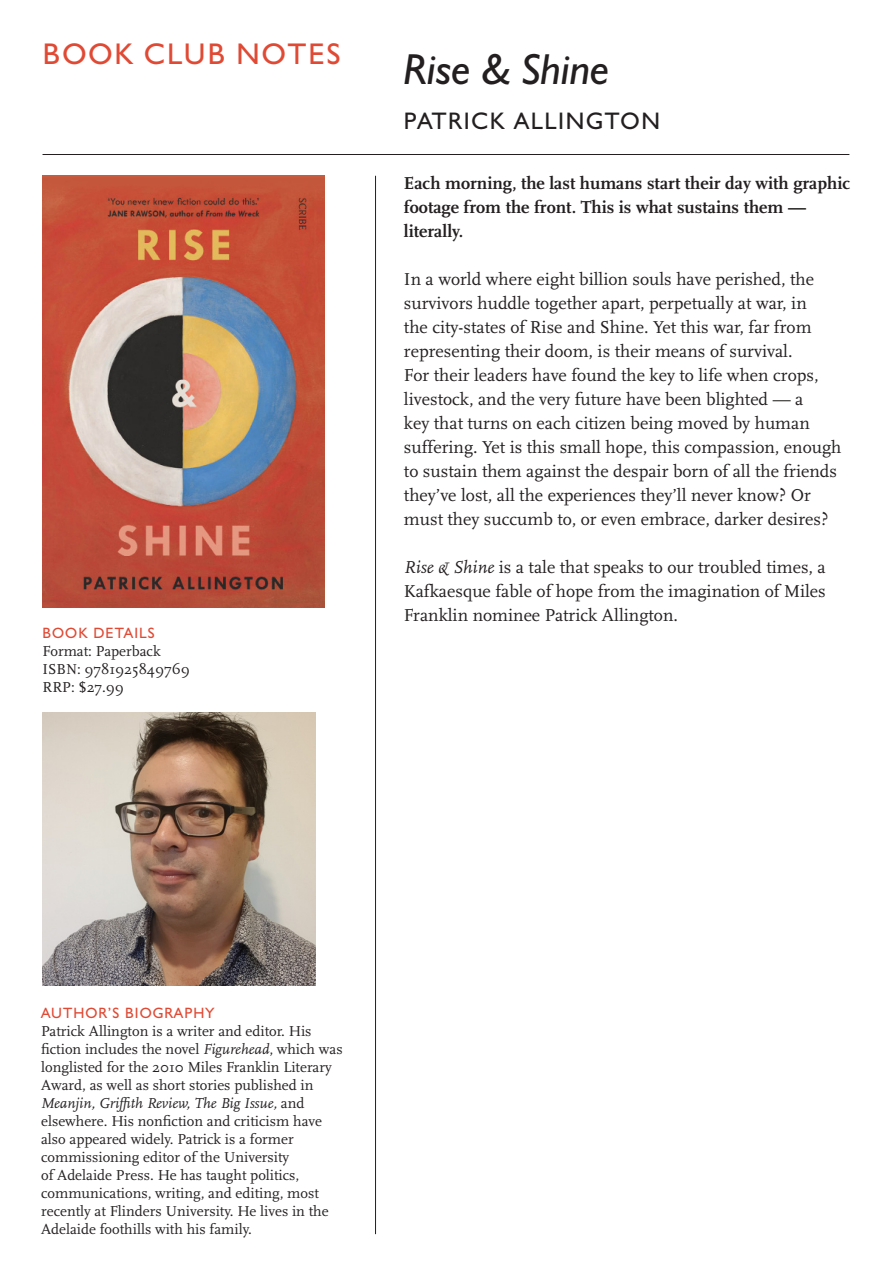
<style>
.page{position:relative;width:893px;height:1263px;background:#fff}
.page>*{position:absolute;margin:0;border:0;box-sizing:border-box;transform-origin:0 0}
.Book_Title{font:italic 43.5px "Humanist 521 BT";letter-spacing:-.01em;color:#231f20}
.Book_Club_Notes{font:30px "Humanist 521 BT";letter-spacing:.07em;color:#e04a34}
.Author{font:24px "Humanist 521 BT";letter-spacing:.07em;color:#231f20}
.Preamble_copy___firs{font:18px/24px "Scala";color:#231f20}
.Preamble_copy___firs-2{font:700 18px/24px "Scala";color:#231f20}
.Author_s_Details{font:15px/18px "Scala";color:#231f20}
.Small_Caps{font:15px "Humanist 521 BT";letter-spacing:.07em;color:#e04a34}
.s1{font-style:italic}
</style>
<div class="page">
<hr style="left:375px;top:176px;width:1px;height:1058px;background:#231f20">
<hr style="left:43px;top:154px;width:806px;height:1px;background:#231f20">
<img style="left:43px;top:176px;width:282px;height:432px">
<img style="left:43px;top:713px;width:272px;height:273px">
<p class="Book_Club_Notes" style="left:43px;top:35px;width:299px">BOOK CLUB NOTES</p>
<p class="Small_Caps" style="left:43px;top:623px;width:114px">BOOK DETAILS</p>
<p class="Author_s_Details" style="left:43px;top:642px;width:120px">Format: Paperback</p>
<p class="Author_s_Details" style="left:43px;top:660px;width:149px">ISBN: 9781925849769</p>
<p class="Author_s_Details" style="left:43px;top:678px;width:83px">RRP: $27.99</p>
<p class="Book_Title" style="left:404px;top:42px;width:208px">Rise &amp; Shine</p>
<p class="Author" style="left:404px;top:106px;width:258px">PATRICK ALLINGTON</p>
<p class="Preamble_copy___firs-2" style="left:404px;top:171px;width:448px">Each morning, the last humans start their day with graphic footage from the front. This is what sustains them — literally.</p>
<p class="Preamble_copy___firs" style="left:404px;top:267px;width:439px">In a world where eight billion souls have perished, the survivors huddle together apart, perpetually at war, in<br>the city-states of Rise and Shine. Yet this war, far from representing their doom, is their means of survival.<br>For their leaders have found the key to life when crops, livestock, and the very future have been blighted — a<br>key that turns on each citizen being moved by human suffering. Yet is this small hope, this compassion, enough to sustain them against the despair born of all the friends they’ve lost, all the experiences they’ll never know? Or must they succumb to, or even embrace, darker desires?</p>
<p class="Preamble_copy___firs" style="left:404px;top:555px;width:423px;text-align:justify"><span class="s1">Rise &amp; Shine</span> is a tale that speaks to our troubled times, a Kafkaesque fable of hope from the imagination of Miles Franklin nominee Patrick Allington.</p>
<p class="Small_Caps" style="left:41px;top:1004px;width:175px">AUTHOR’S BIOGRAPHY</p>
<p class="Author_s_Details" style="left:41px;top:1023px;width:303px">Patrick Allington is a writer and editor. His fiction includes the novel <span class="s1">Figurehead</span>, which was longlisted for the 2010 Miles Franklin Literary Award, as well as short stories published in <span class="s1">Meanjin, Griffith Review, The Big Issue,</span> and elsewhere. His nonfiction and criticism have also appeared widely. Patrick is a former commissioning editor of the University<br>of Adelaide Press. He has taught politics, communications, writing, and editing, most recently at Flinders University. He lives in the Adelaide foothills with his family.</p>
</div>
